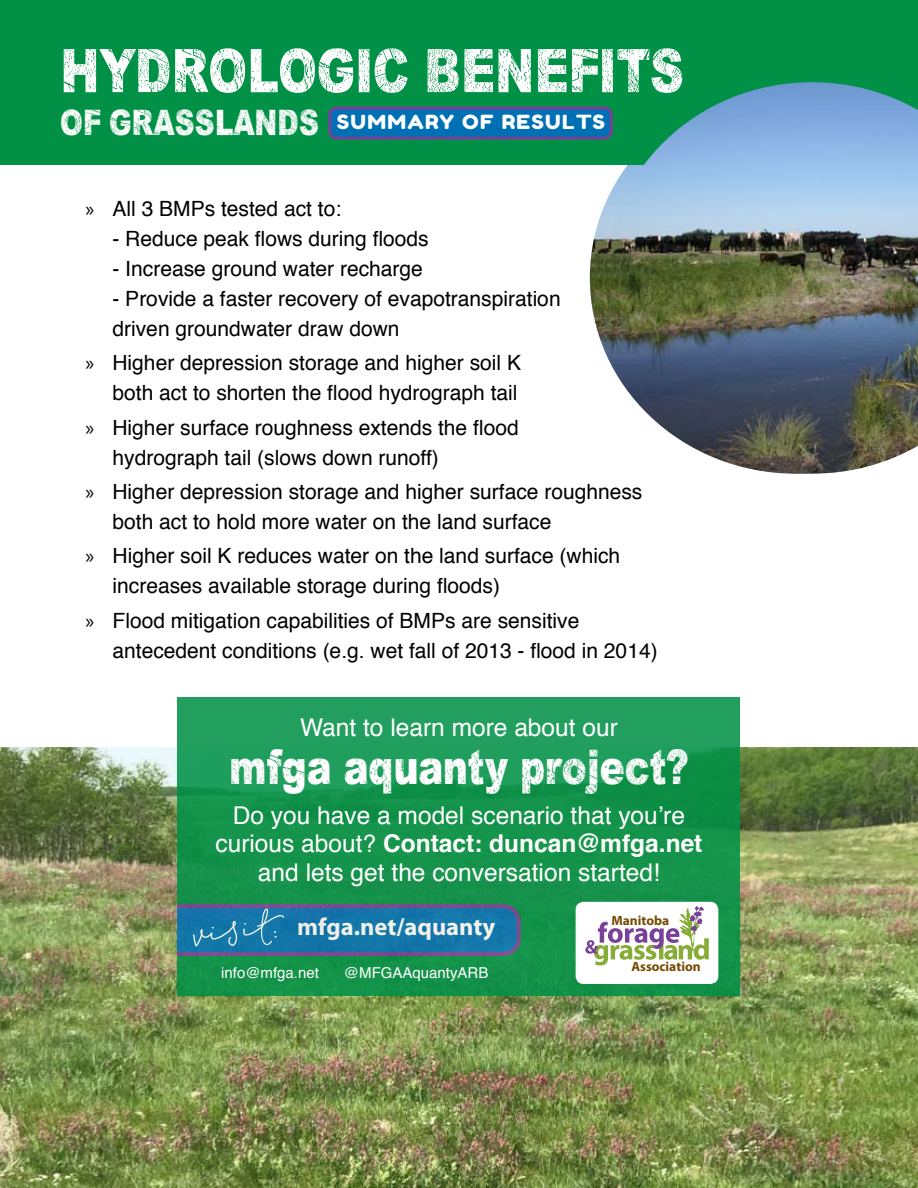
<style>
.page{position:relative;width:918px;height:1188px;background:#fff}
.page>*{position:absolute;margin:0;border:0;box-sizing:border-box;transform-origin:0 0}
.t1{font:61.5px "Dark Underground";color:#fff}
.t2{font:49.05px "Dark Underground";color:#fff}
.t3{font:24.45px/28.7px "Helvetica";color:#fff;text-align:center}
.t4{font:700 24.45px "Myriad Pro";color:#fff}
.t5{font:21px/30px "Helvetica";color:#000}
.t6{font:19.5px "Fredoka One";letter-spacing:.06em;color:#fff;scale:1.1 1}
.t7{font:15px "Helvetica";color:#fff}
.t8{font:700 13.5px "Myriad Pro";color:#744a01}
.s1{font-family:"Dark Underground";font-size:36px}
.s2{font-family:"Myriad Pro"}
.s3{font-weight:700}
</style>
<div class="page">
<img style="left:590px;top:202px;width:16px;height:152px">
<div style="left:0;top:0;width:918px;height:165px;background:#009146"></div>
<img style="left:606px;top:82px;width:312px;height:392px">
<img style="left:0;top:748px;width:918px;height:440px">
<div style="left:330px;top:108px;width:281px;height:30px;background:#0070b5;border-radius:7px"></div>
<div style="left:328px;top:106px;width:285px;height:34px;border:3px solid #784099;border-radius:7px"></div>
<svg style="left:178px;top:698px;width:562px;height:298px;background:#179650"></svg>
<div style="left:576px;top:903px;width:142px;height:80px;background:#fff;border-radius:7px"></div>
<div style="left:576px;top:902px;width:142px;height:82px;border:2px solid #fff;border-radius:7px"></div>
<svg style="left:585px;top:906px;width:124px;height:59px"></svg>
<svg style="left:178px;top:904px;width:343px;height:52px;background:#236fa4"></svg>
<h1 class="t1" style="left:60px;top:41px;width:626px">HYDROLOGIC BENEFITS</h1>
<p class="t6" style="left:60px;top:110px;width:497px"><span class="s1">OF GRASSLANDS</span> SUMMARY OF RESULTS</p>
<p class="t5" style="left:85px;top:194px;width:257px"><span class="s2">»</span> All 3 BMPs tested act to:</p>
<p class="t5" style="left:112px;top:224px;width:318px">- Reduce peak flows during floods</p>
<p class="t5" style="left:112px;top:254px;width:312px">- Increase ground water recharge</p>
<p class="t5" style="left:112px;top:284px;width:450px">- Provide a faster recovery of evapotranspiration driven groundwater draw down</p>
<p class="t5" style="left:85px;top:349px;width:437px;text-align:right"><span class="s2">»</span> Higher depression storage and higher soil K both act to shorten the flood hydrograph tail</p>
<p class="t5" style="left:112px;top:413px;width:408px;text-indent:-27px"><span class="s2">»</span> Higher surface roughness extends the flood hydrograph tail (slows down runoff)</p>
<p class="t5" style="left:113px;top:477px;width:531px;text-indent:-27px"><span class="s2">»</span> Higher depression storage and higher surface roughness both act to hold more water on the land surface</p>
<p class="t5" style="left:113px;top:542px;width:509px;text-indent:-27px"><span class="s2">»</span> Higher soil K reduces water on the land surface (which increases available storage during floods)</p>
<p class="t5" style="left:113px;top:606px;width:547px;text-indent:-27px"><span class="s2">»</span> Flood mitigation capabilities of BMPs are sensitive antecedent conditions (e.g. wet fall of 2013 - flood in 2014)</p>
<p class="t3" style="left:300px;top:714px;width:319px">Want to learn more about our</p>
<h2 class="t2" style="left:230px;top:743px;width:460px">mfga aquanty project?</h2>
<p class="t3" style="left:215px;top:801px;width:489px">Do you have a model scenario that you’re curious about? <span class="s3">Contact: duncan@mfga.net </span>and lets get the conversation started!</p>
<p class="t4" style="left:297px;top:911px;width:200px">mfga.net/aquanty</p>
<p class="t7" style="left:221px;top:961px;width:99px">info@mfga.net</p>
<p class="t7" style="left:344px;top:961px;width:146px">@MFGAAquantyARB</p>
<p class="t8" style="left:611px;top:912px;width:59px">Manitoba</p>
<p class="t8" style="left:631px;top:958px;width:71px">Association</p>
</div>
